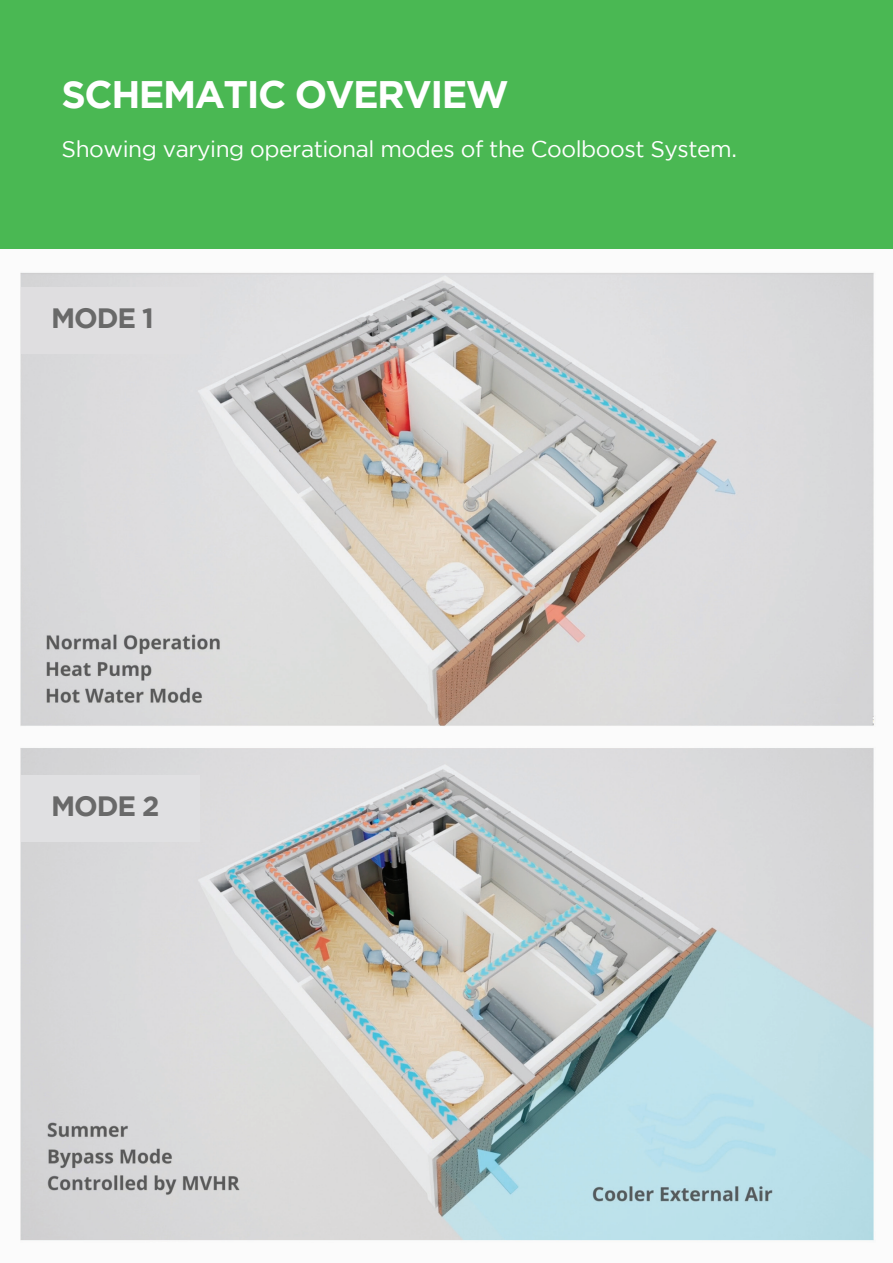
<style>
.page{position:relative;width:893px;height:1263px;background:#fff}
.page>*{position:absolute;margin:0;border:0;box-sizing:border-box;transform-origin:0 0}
.t1{font:700 38.25px "Gotham";letter-spacing:-.04em;color:#fff}
.t2{font:700 27.9px "Gotham";letter-spacing:-.04em;color:#696969}
.t3{font:22.8px "Gotham";letter-spacing:-.02em;color:#fff}
</style>
<div class="page">
<img style="left:20px;top:272px;width:854px;height:969px">
<div style="left:0;top:0;width:893px;height:249px;background:#4ab853"></div>
<div style="left:22px;top:288px;width:178px;height:66px;background:#dfdee0"></div>
<div style="left:22px;top:775px;width:178px;height:66px;background:#e0e0e2"></div>
<h1 class="t1" style="left:62px;top:73px;width:449px">SCHEMATIC OVERVIEW</h1>
<p class="t3" style="left:62px;top:136px;width:677px">Showing varying operational modes of the Coolboost System.</p>
<p class="t2" style="left:51px;top:302px;width:105px">MODE 1</p>
<p class="t2" style="left:51px;top:789px;width:110px">MODE 2</p>
</div>
